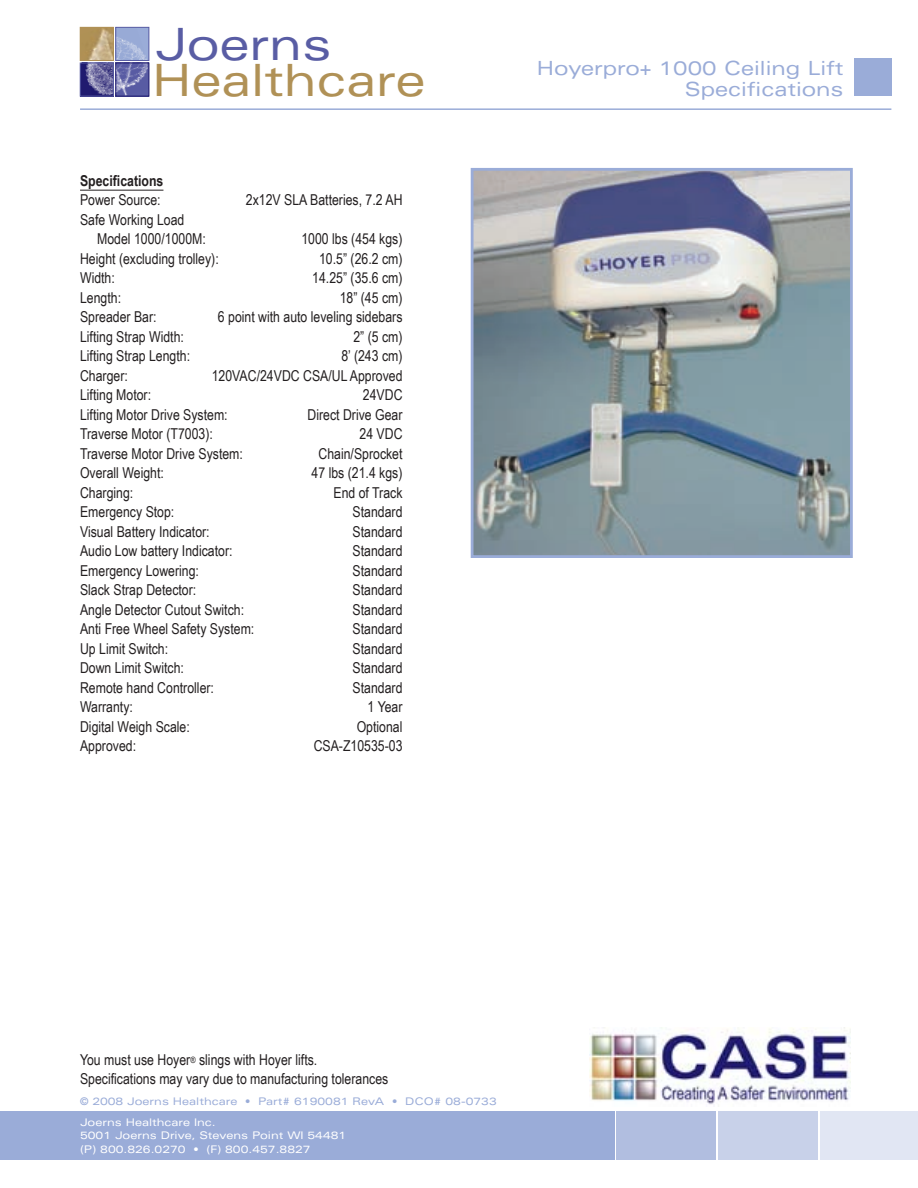
<style>
.page{position:relative;width:918px;height:1188px;background:#fff}
.page>*{position:absolute;margin:0;border:0;box-sizing:border-box;transform-origin:0 0}
.t1{font:expanded 44.55px "Univers";color:#b09156}
.t2{font:expanded 44.55px "Univers";color:#595da4}
.t3{font:expanded 19.5px "Univers";color:#9aacd8}
.text{font:15px "Arial Narrow";color:#231f20}
.text-2{font:700 15px "Arial Narrow";color:#231f20}
.t4{font:expanded 10.5px "Univers";color:#fff}
.t5{font:expanded 10.5px "Univers";color:#9aacd8}
.s1{font-size:8.7px}
</style>
<div class="page">
<hr style="left:80px;top:190px;width:83px;height:1px;background:#231f20">
<img style="left:82px;top:65px;width:30px;height:29px">
<div style="left:80px;top:63px;width:34px;height:33px;border:1px solid #595da4"></div>
<img style="left:118px;top:65px;width:29px;height:29px">
<div style="left:116px;top:63px;width:33px;height:33px;border:1px solid #201b6f"></div>
<img style="left:118px;top:29px;width:29px;height:30px">
<div style="left:116px;top:27px;width:33px;height:34px;border:1px solid #595da4"></div>
<img style="left:82px;top:29px;width:30px;height:30px">
<div style="left:80px;top:27px;width:34px;height:34px;border:1px solid #b09156"></div>
<div style="left:821px;top:1112px;width:97px;height:48px;background:#e1e6f3"></div>
<div style="left:0;top:1112px;width:614px;height:48px;background:#9aacd8"></div>
<div style="left:718px;top:1112px;width:99px;height:48px;background:#c8d1e9"></div>
<div style="left:616px;top:1112px;width:100px;height:48px;background:#b1bee0"></div>
<div style="left:854px;top:58px;width:37px;height:38px;background:#9aacd8"></div>
<img style="left:475px;top:172px;width:374px;height:382px">
<div style="left:471px;top:168px;width:382px;height:390px;border:3px solid #9aacd8"></div>
<hr style="left:80px;top:108px;width:811px;height:2px;background:#9aacd8">
<img style="left:589px;top:1028px;width:262px;height:77px">
<p class="t2" style="left:155px;top:18px;width:178px">Joerns</p>
<p class="t1" style="left:152px;top:54px;width:275px">Healthcare</p>
<p class="text-2" style="left:80px;top:172px;width:85px">Specifications</p>
<p class="text" style="left:80px;top:191px;width:82px">Power Source:</p>
<p class="text" style="left:246px;top:191px;width:158px">2x12V SLA Batteries, 7.2 AH</p>
<p class="text" style="left:80px;top:211px;width:106px">Safe Working Load</p>
<p class="text" style="left:97px;top:230px;width:110px">Model 1000/1000M:</p>
<p class="text" style="left:301px;top:230px;width:103px">1000 lbs (454 kgs)</p>
<p class="text" style="left:80px;top:250px;width:140px">Height (excluding trolley):</p>
<p class="text" style="left:319px;top:250px;width:85px">10.5” (26.2 cm)</p>
<p class="text" style="left:80px;top:269px;width:36px">Width:</p>
<p class="text" style="left:312px;top:269px;width:92px">14.25” (35.6 cm)</p>
<p class="text" style="left:80px;top:289px;width:43px">Length:</p>
<p class="text" style="left:340px;top:289px;width:64px">18” (45 cm)</p>
<p class="text" style="left:80px;top:308px;width:78px">Spreader Bar:</p>
<p class="text" style="left:218px;top:308px;width:186px">6 point with auto leveling sidebars</p>
<p class="text" style="left:80px;top:328px;width:105px">Lifting Strap Width:</p>
<p class="text" style="left:353px;top:328px;width:51px">2” (5 cm)</p>
<p class="text" style="left:80px;top:347px;width:112px">Lifting Strap Length:</p>
<p class="text" style="left:341px;top:347px;width:63px">8’ (243 cm)</p>
<p class="text" style="left:80px;top:367px;width:49px">Charger:</p>
<p class="text" style="left:212px;top:367px;width:192px">120VAC/24VDC CSA/UL Approved</p>
<p class="text" style="left:80px;top:386px;width:73px">Lifting Motor:</p>
<p class="text" style="left:363px;top:386px;width:41px">24VDC</p>
<p class="text" style="left:80px;top:406px;width:149px">Lifting Motor Drive System:</p>
<p class="text" style="left:308px;top:406px;width:96px">Direct Drive Gear</p>
<p class="text" style="left:80px;top:425px;width:134px">Traverse Motor (T7003):</p>
<p class="text" style="left:359px;top:425px;width:45px">24 VDC</p>
<p class="text" style="left:80px;top:445px;width:164px">Traverse Motor Drive System:</p>
<p class="text" style="left:318px;top:445px;width:86px">Chain/Sprocket</p>
<p class="text" style="left:80px;top:464px;width:85px">Overall Weight:</p>
<p class="text" style="left:312px;top:464px;width:92px">47 lbs (21.4 kgs)</p>
<p class="text" style="left:80px;top:484px;width:55px">Charging:</p>
<p class="text" style="left:333px;top:484px;width:71px">End of Track</p>
<p class="text" style="left:80px;top:503px;width:96px">Emergency Stop:</p>
<p class="text" style="left:353px;top:503px;width:51px">Standard</p>
<p class="text" style="left:80px;top:523px;width:131px">Visual Battery Indicator:</p>
<p class="text" style="left:353px;top:523px;width:51px">Standard</p>
<p class="text" style="left:80px;top:542px;width:154px">Audio Low battery Indicator:</p>
<p class="text" style="left:353px;top:542px;width:51px">Standard</p>
<p class="text" style="left:80px;top:562px;width:120px">Emergency Lowering:</p>
<p class="text" style="left:353px;top:562px;width:51px">Standard</p>
<p class="text" style="left:80px;top:581px;width:118px">Slack Strap Detector:</p>
<p class="text" style="left:353px;top:581px;width:51px">Standard</p>
<p class="text" style="left:80px;top:601px;width:166px">Angle Detector Cutout Switch:</p>
<p class="text" style="left:353px;top:601px;width:51px">Standard</p>
<p class="text" style="left:80px;top:620px;width:176px">Anti Free Wheel Safety System:</p>
<p class="text" style="left:353px;top:620px;width:51px">Standard</p>
<p class="text" style="left:80px;top:640px;width:90px">Up Limit Switch:</p>
<p class="text" style="left:353px;top:640px;width:51px">Standard</p>
<p class="text" style="left:80px;top:659px;width:105px">Down Limit Switch:</p>
<p class="text" style="left:353px;top:659px;width:51px">Standard</p>
<p class="text" style="left:80px;top:679px;width:135px">Remote hand Controller:</p>
<p class="text" style="left:353px;top:679px;width:51px">Standard</p>
<p class="text" style="left:80px;top:698px;width:54px">Warranty:</p>
<p class="text" style="left:368px;top:698px;width:36px">1 Year</p>
<p class="text" style="left:80px;top:718px;width:111px">Digital Weigh Scale:</p>
<p class="text" style="left:357px;top:718px;width:47px">Optional</p>
<p class="text" style="left:80px;top:737px;width:58px">Approved:</p>
<p class="text" style="left:314px;top:737px;width:90px">CSA-Z10535-03</p>
<p class="t3" style="left:537px;top:57px;width:308px">Hoyerpro+ 1000 Ceiling Lift</p>
<p class="t3" style="left:685px;top:78px;width:160px">Specifications</p>
<p class="text" style="left:80px;top:1051px;width:239px">You must use Hoyer<span class="s1">®</span> slings with Hoyer lifts.</p>
<p class="text" style="left:80px;top:1070px;width:310px">Specifications may vary due to manufacturing tolerances</p>
<p class="t5" style="left:80px;top:1095px;width:418px">© 2008 Joerns Healthcare • Part# 6190081 RevA • DCO# 08-0733</p>
<p class="t4" style="left:80px;top:1116px;width:137px">Joerns Healthcare Inc.</p>
<p class="t4" style="left:80px;top:1129px;width:268px">5001 Joerns Drive, Stevens Point WI 54481</p>
<p class="t4" style="left:80px;top:1143px;width:232px">(P) 800.826.0270 • (F) 800.457.8827</p>
</div>
